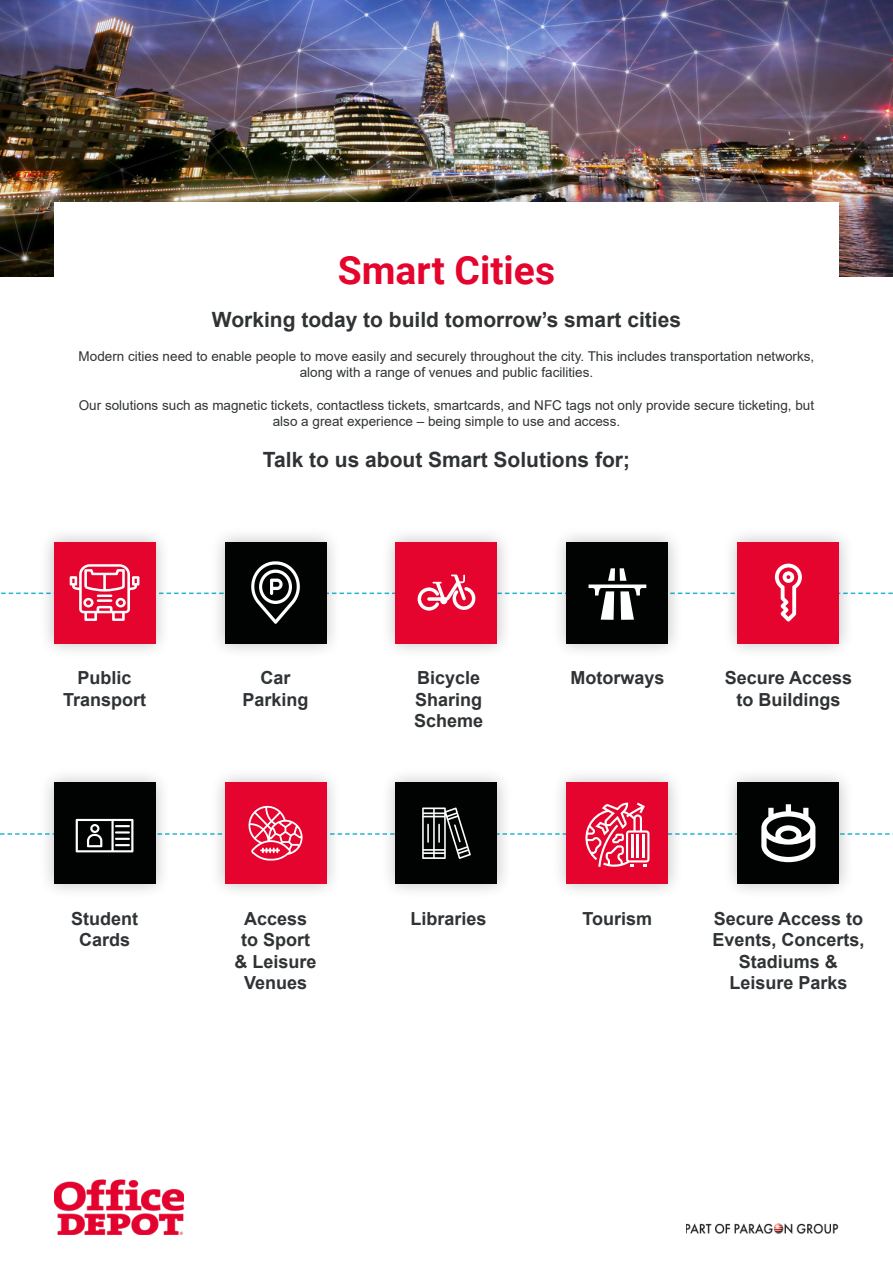
<style>
.page{position:relative;width:893px;height:1263px;background:#fff}
.page>*{position:absolute;margin:0;border:0;box-sizing:border-box;transform-origin:0 0}
.t1{font:700 39px "Roboto";color:#e4042d}
.t2{font:700 21px "Arial";color:#303335}
.t3{font:700 18px/21.6px "Arial";color:#303335;text-align:center}
.t4{font:13.5px/16.2px "Arial";color:#303335;text-align:center}
</style>
<div class="page">
<img style="left:0;top:0;width:893px;height:276px">
<div style="left:54px;top:202px;width:785px;height:91px;background:#fff"></div>
<div style="left:38px;top:526px;width:133px;height:133px;background:#000;opacity:.25"></div>
<div style="left:54px;top:542px;width:101px;height:101px;background:#e4042d"></div>
<div style="left:38px;top:767px;width:133px;height:132px;background:#000;opacity:.25"></div>
<div style="left:54px;top:783px;width:101px;height:101px;background:#010202"></div>
<div style="left:209px;top:526px;width:133px;height:133px;background:#000;opacity:.25"></div>
<div style="left:225px;top:542px;width:101px;height:101px;background:#010202"></div>
<div style="left:209px;top:767px;width:133px;height:132px;background:#000;opacity:.25"></div>
<div style="left:225px;top:783px;width:101px;height:101px;background:#e4042d"></div>
<div style="left:380px;top:526px;width:133px;height:133px;background:#000;opacity:.25"></div>
<div style="left:396px;top:542px;width:101px;height:101px;background:#e4042d"></div>
<div style="left:380px;top:767px;width:133px;height:132px;background:#000;opacity:.25"></div>
<div style="left:396px;top:783px;width:101px;height:101px;background:#010202"></div>
<div style="left:551px;top:526px;width:133px;height:133px;background:#000;opacity:.25"></div>
<div style="left:567px;top:542px;width:101px;height:101px;background:#010202"></div>
<div style="left:551px;top:767px;width:133px;height:132px;background:#000;opacity:.25"></div>
<div style="left:567px;top:783px;width:101px;height:101px;background:#e4042d"></div>
<div style="left:722px;top:526px;width:133px;height:133px;background:#000;opacity:.25"></div>
<div style="left:738px;top:542px;width:101px;height:101px;background:#e4042d"></div>
<div style="left:722px;top:767px;width:133px;height:132px;background:#000;opacity:.25"></div>
<div style="left:738px;top:783px;width:101px;height:101px;background:#010202"></div>
<svg style="left:1px;top:561px;width:892px;height:63px"></svg>
<svg style="left:0;top:802px;width:893px;height:66px"></svg>
<img style="left:54px;top:1179px;width:129px;height:55px">
<img style="left:686px;top:1223px;width:153px;height:10px">
<h1 class="t1" style="left:338px;top:242px;width:219px">Smart Cities</h1>
<h2 class="t2" style="left:212px;top:305px;width:471px">Working today to build tomorrow’s smart cities</h2>
<p class="t4" style="left:79px;top:348px;width:737px">Modern cities need to enable people to move easily and securely throughout the city. This includes transportation networks, along with a range of venues and public facilities.</p>
<p class="t4" style="left:79px;top:397px;width:737px">Our solutions such as magnetic tickets, contactless tickets, smartcards, and NFC tags not only provide secure ticketing, but also a great experience – being simple to use and access.</p>
<h2 class="t2" style="left:263px;top:445px;width:369px">Talk to us about Smart Solutions for;</h2>
<h3 class="t3" style="left:63px;top:667px;width:85px">Public<br>Transport</h3>
<h3 class="t3" style="left:71px;top:908px;width:68px">Student<br>Cards</h3>
<h3 class="t3" style="left:242px;top:667px;width:68px">Car<br>Parking</h3>
<h3 class="t3" style="left:235px;top:908px;width:84px">Access to Sport &amp; Leisure<br>Venues</h3>
<h3 class="t3" style="left:414px;top:667px;width:71px;text-align:left">Bicycle<br>Sharing<br>Scheme</h3>
<h3 class="t3" style="left:411px;top:908px;width:78px">Libraries</h3>
<h3 class="t3" style="left:570px;top:667px;width:96px">Motorways</h3>
<h3 class="t3" style="left:725px;top:667px;width:129px">Secure Access to Buildings</h3>
<h3 class="t3" style="left:583px;top:908px;width:71px">Tourism</h3>
<h3 class="t3" style="left:712px;top:908px;width:154px">Secure Access to<br>Events, Concerts,<br>Stadiums &amp;<br>Leisure Parks</h3>
</div>
